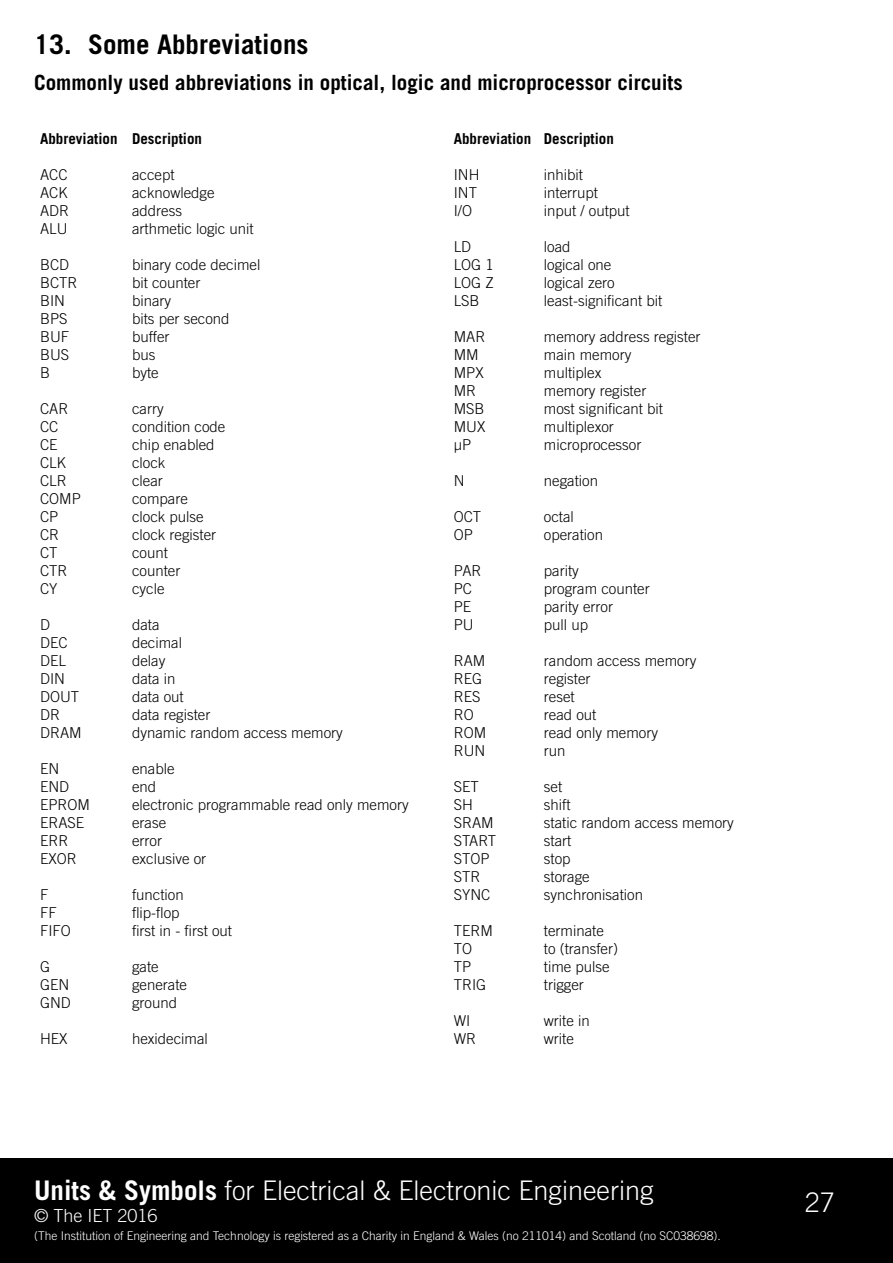
<style>
.page{position:relative;width:893px;height:1263px;background:#fff}
.page>*{position:absolute;margin:0;border:0;box-sizing:border-box;transform-origin:0 0}
.t1{font:300 27px "Trade Gothic LT Std";color:#fff}
.t2{font:700 27px "Trade Gothic LT Std";color:#000}
.t3{font:700 21px "Trade Gothic LT Std";color:#000}
.t4{font:300 18px "Trade Gothic LT Std";color:#fff}
.t5{font:300 15px/18px "Trade Gothic LT Std";color:#000}
.t6{font:700 15px "Trade Gothic LT Std";color:#000}
.t7{font:300 12px "Trade Gothic LT Std";color:#fff}
.s1{font-weight:700}
</style>
<div class="page">
<div style="left:0;top:1158px;width:893px;height:105px;background:#000"></div>
<h1 class="t2" style="left:34px;top:28px;width:276px">13. Some Abbreviations</h1>
<h2 class="t3" style="left:34px;top:70px;width:650px">Commonly used abbreviations in optical, logic and microprocessor circuits</h2>
<p class="t6" style="left:40px;top:129px;width:164px">Abbreviation Description</p>
<p class="t6" style="left:454px;top:129px;width:162px">Abbreviation Description</p>
<p class="t5" style="left:40px;top:165px;width:31px;text-align:justify">ACC ACK ADR ALU</p>
<p class="t5" style="left:40px;top:255px;width:39px">BCD<br>BCTR<br>BIN<br>BPS<br>BUF<br>BUS<br>B</p>
<p class="t5" style="left:40px;top:399px;width:42px">CAR<br>CC<br>CE<br>CLK<br>CLR<br>COMP<br>CP<br>CR<br>CT<br>CTR<br>CY</p>
<p class="t5" style="left:40px;top:615px;width:43px">D<br>DEC<br>DEL<br>DIN<br>DOUT<br>DR<br>DRAM</p>
<p class="t5" style="left:40px;top:759px;width:52px">EN<br>END<br>EPROM<br>ERASE<br>ERR<br>EXOR</p>
<p class="t5" style="left:40px;top:885px;width:32px">F<br>FF<br>FIFO</p>
<p class="t5" style="left:40px;top:957px;width:32px">G<br>GEN<br>GND</p>
<p class="t5" style="left:40px;top:1029px;width:29px">HEX</p>
<p class="t5" style="left:454px;top:165px;width:27px">INH<br>INT<br>I/O</p>
<p class="t5" style="left:454px;top:237px;width:42px">LD<br>LOG 1<br>LOG Z<br>LSB</p>
<p class="t5" style="left:454px;top:327px;width:33px">MAR<br>MM<br>MPX<br>MR<br>MSB<br>MUX μP</p>
<p class="t5" style="left:454px;top:471px;width:12px">N</p>
<p class="t5" style="left:454px;top:507px;width:29px">OCT<br>OP</p>
<p class="t5" style="left:454px;top:561px;width:29px">PAR<br>PC<br>PE<br>PU</p>
<p class="t5" style="left:454px;top:651px;width:34px">RAM<br>REG<br>RES<br>RO<br>ROM<br>RUN</p>
<p class="t5" style="left:454px;top:777px;width:44px">SET<br>SH<br>SRAM<br>START<br>STOP<br>STR<br>SYNC</p>
<p class="t5" style="left:454px;top:921px;width:41px">TERM<br>TO<br>TP<br>TRIG</p>
<p class="t5" style="left:454px;top:1011px;width:24px">WI<br>WR</p>
<p class="t5" style="left:544px;top:165px;width:87px">inhibit interrupt input / output</p>
<p class="t5" style="left:544px;top:237px;width:120px">load<br>logical one<br>logical zero least-significant bit</p>
<p class="t5" style="left:544px;top:327px;width:158px">memory address register main memory<br>multiplex<br>memory register<br>most significant bit multiplexor microprocessor</p>
<p class="t5" style="left:544px;top:471px;width:56px">negation</p>
<p class="t5" style="left:544px;top:507px;width:61px">octal operation</p>
<p class="t5" style="left:544px;top:561px;width:107px">parity<br>program counter parity error<br>pull up</p>
<p class="t5" style="left:544px;top:651px;width:154px">random access memory register<br>reset<br>read out<br>read only memory<br>run</p>
<p class="t5" style="left:544px;top:777px;width:191px">set<br>shift<br>static random access memory start<br>stop<br>storage<br>synchronisation</p>
<p class="t5" style="left:544px;top:921px;width:76px">terminate to (transfer) time pulse trigger</p>
<p class="t5" style="left:544px;top:1011px;width:47px">write in write</p>
<p class="t5" style="left:132px;top:165px;width:123px">accept acknowledge address<br>arthmetic logic unit</p>
<p class="t5" style="left:132px;top:255px;width:130px">binary code decimel bit counter<br>binary<br>bits per second buffer<br>bus<br>byte</p>
<p class="t5" style="left:132px;top:399px;width:95px">carry condition code chip enabled clock<br>clear<br>compare<br>clock pulse clock register count<br>counter<br>cycle</p>
<p class="t5" style="left:132px;top:615px;width:212px">data<br>decimal<br>delay<br>data in<br>data out<br>data register<br>dynamic random access memory</p>
<p class="t5" style="left:132px;top:759px;width:278px">enable<br>end<br>electronic programmable read only memory erase<br>error<br>exclusive or</p>
<p class="t5" style="left:132px;top:885px;width:102px">function flip-flop<br>first in - first out</p>
<p class="t5" style="left:132px;top:957px;width:57px">gate generate ground</p>
<p class="t5" style="left:132px;top:1029px;width:77px">hexidecimal</p>
<h1 class="t1" style="left:34px;top:1175px;width:621px"><span class="s1">Units &amp; Symbols</span> for Electrical &amp; Electronic Engineering</h1>
<p class="t4" style="left:34px;top:1205px;width:125px">© The IET 2016</p>
<p class="t7" style="left:34px;top:1228px;width:688px">(The Institution of Engineering and Technology is registered as a Charity in England &amp; Wales (no 211014) and Scotland (no SC038698).</p>
<h1 class="t1" style="left:805px;top:1187px;width:32px">27</h1>
</div>
